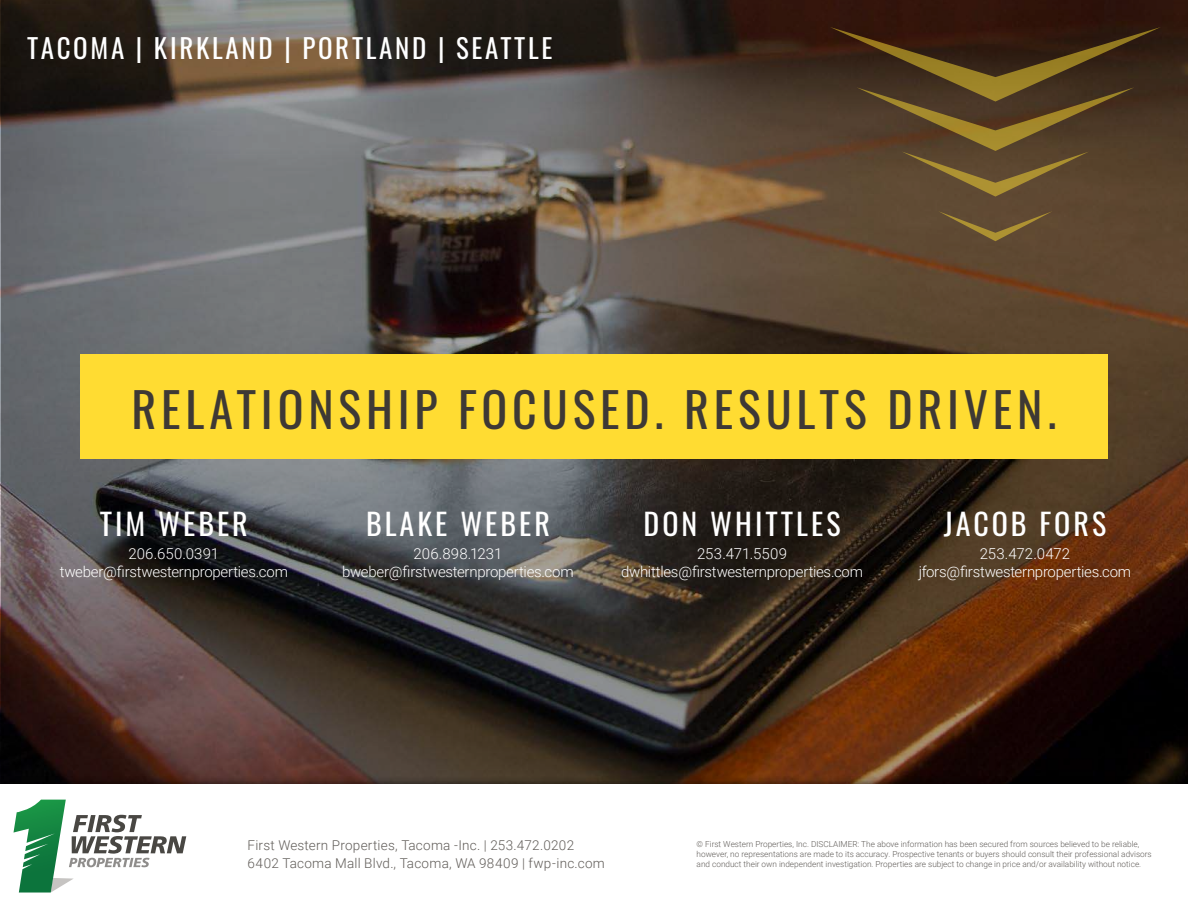
<style>
.page{position:relative;width:1188px;height:918px;background:#fff}
.page>*{position:absolute;margin:0;border:0;box-sizing:border-box;transform-origin:0 0}
.t1{font:48px "Oswald";letter-spacing:.1em;color:#3e3935}
.t2{font:30px "Oswald";letter-spacing:.1em;color:#fff}
.t3{font:27px "Oswald";letter-spacing:.1em;color:#fff}
.t4{font:300 15px/18px "Roboto";letter-spacing:-.015em;color:#fff;text-align:center}
.t5{font:300 13.5px/18px "Roboto";letter-spacing:.02em;color:#615d59}
.t6{font:300 8.25px/9.9px "Roboto";color:#615d59}
</style>
<div class="page">
<img style="left:1px;top:0;width:1187px;height:775px">
<div style="left:0;top:775px;width:1188px;height:143px;background:#000;opacity:.75"></div>
<div style="left:0;top:785px;width:1188px;height:133px;background:#fff"></div>
<svg style="left:830px;top:27px;width:331px;height:170px;background:#553f23"></svg>
<svg style="left:938px;top:211px;width:115px;height:30px;background:#6a5332"></svg>
<div style="left:80px;top:355px;width:1028px;height:104px;background:#ffdc32"></div>
<svg style="left:14px;top:800px;width:172px;height:93px"></svg>
<h3 class="t3" style="left:27px;top:24px;width:527px">TACOMA | KIRKLAND | PORTLAND | SEATTLE</h3>
<h1 class="t1" style="left:132px;top:367px;width:926px">RELATIONSHIP FOCUSED. RESULTS DRIVEN.</h1>
<h2 class="t2" style="left:100px;top:497px;width:150px">TIM WEBER</h2>
<h3 class="t4" style="left:60px;top:544px;width:230px">206.650.0391 tweber@firstwesternproperties.com</h3>
<h2 class="t2" style="left:366px;top:497px;width:185px">BLAKE WEBER</h2>
<h3 class="t4" style="left:342px;top:544px;width:233px">206.898.1231 bweber@firstwesternproperties.com</h3>
<h2 class="t2" style="left:644px;top:497px;width:198px">DON WHITTLES</h2>
<h3 class="t4" style="left:621px;top:544px;width:244px">253.471.5509 dwhittles@firstwesternproperties.com</h3>
<h2 class="t2" style="left:944px;top:497px;width:164px">JACOB FORS</h2>
<h3 class="t4" style="left:919px;top:544px;width:214px">253.472.0472 jfors@firstwesternproperties.com</h3>
<h3 class="t5" style="left:248px;top:836px;width:359px">First Western Properties, Tacoma -Inc. | 253.472.0202<br>6402 Tacoma Mall Blvd., Tacoma, WA 98409 | fwp-inc.com</h3>
<p class="t6" style="left:697px;top:839px;width:457px">© First Western Properties, Inc. DISCLAIMER: The above information has been secured from sources believed to be reliable, however, no representations are made to its accuracy. Prospective tenants or buyers should consult their professional advisors and conduct their own independent investigation. Properties are subject to change in price and/or availability without notice.</p>
</div>
